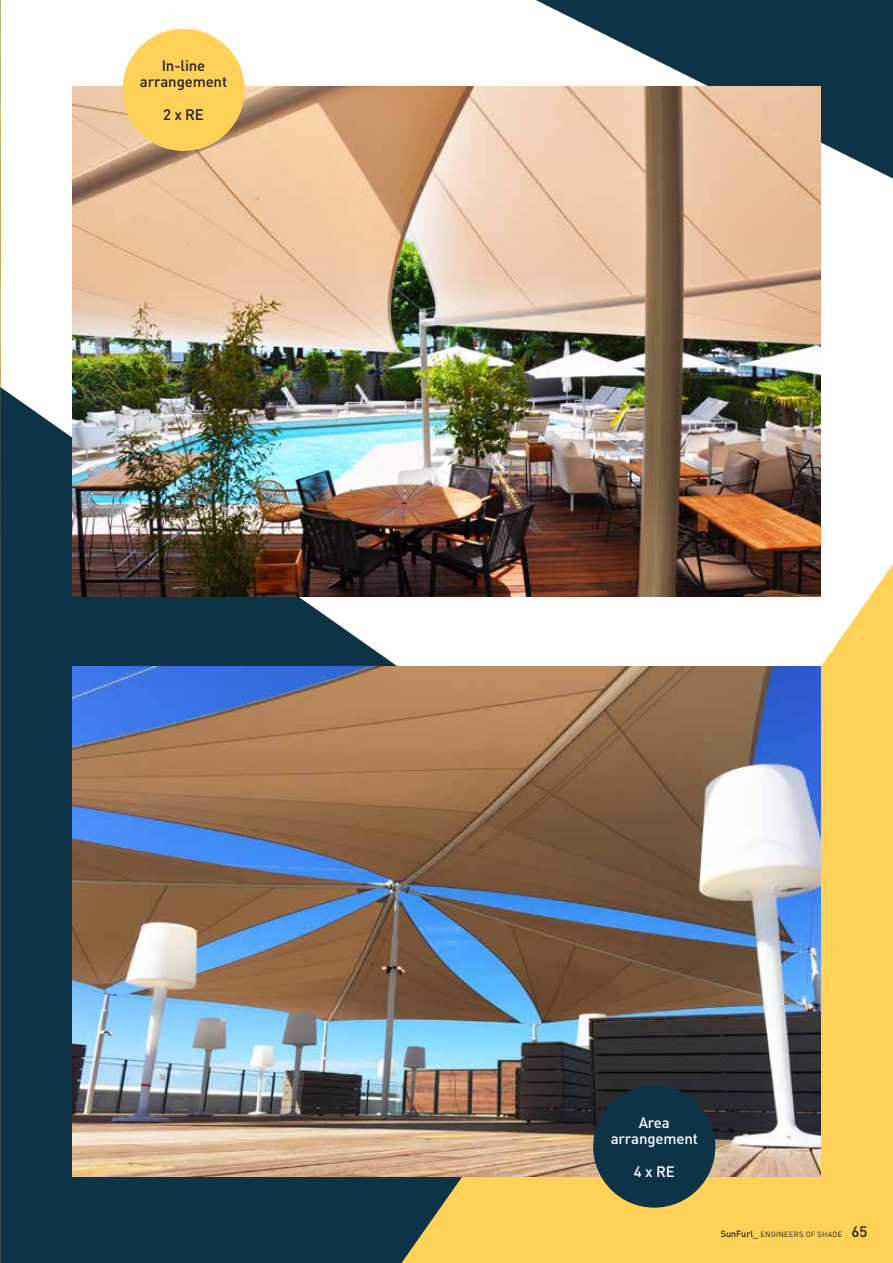
<style>
.page{position:relative;width:893px;height:1263px;background:#fff}
.page>*{position:absolute;margin:0;border:0;box-sizing:border-box;transform-origin:0 0}
.t1{font:500 15px/16.5px "DIN Pro";letter-spacing:-.01em;color:#231f20;text-align:center}
.t2{font:500 15px/16.5px "DIN Pro";letter-spacing:-.01em;color:#fff;text-align:center}
.t3{font:7.5px "DIN Pro";letter-spacing:.035em;color:#231f20}
.s1{font-weight:500;font-size:9px}
.s2{font-weight:500;font-size:15px}
</style>
<div class="page">
<img style="left:0;top:0;width:1px;height:387px">
<div style="left:0;top:387px;width:821px;height:876px;background:#0d3446"></div>
<svg style="left:536px;top:0;width:357px;height:179px;fill:#0d3446"></svg>
<svg style="left:401px;top:564px;width:492px;height:699px;fill:#fed256"></svg>
<img style="left:73px;top:87px;width:747px;height:510px">
<img style="left:73px;top:666px;width:747px;height:510px">
<div style="left:593px;top:1085px;width:122px;height:122px;background:#0d3446;border-radius:50%"></div>
<div style="left:122px;top:29px;width:123px;height:122px;background:#fed256;border-radius:50%"></div>
<h1 class="t1" style="left:140px;top:57px;width:89px">In-line arrangement</h1>
<h1 class="t1" style="left:163px;top:106px;width:42px">2 x RE</h1>
<h1 class="t2" style="left:611px;top:1113px;width:89px">Area arrangement</h1>
<h1 class="t2" style="left:634px;top:1163px;width:42px">4 x RE</h1>
<p class="t3" style="left:721px;top:1230px;width:148px"><span class="s1">SunFurl_</span> ENGINEERS OF SHADE <span class="s2">65</span></p>
</div>
